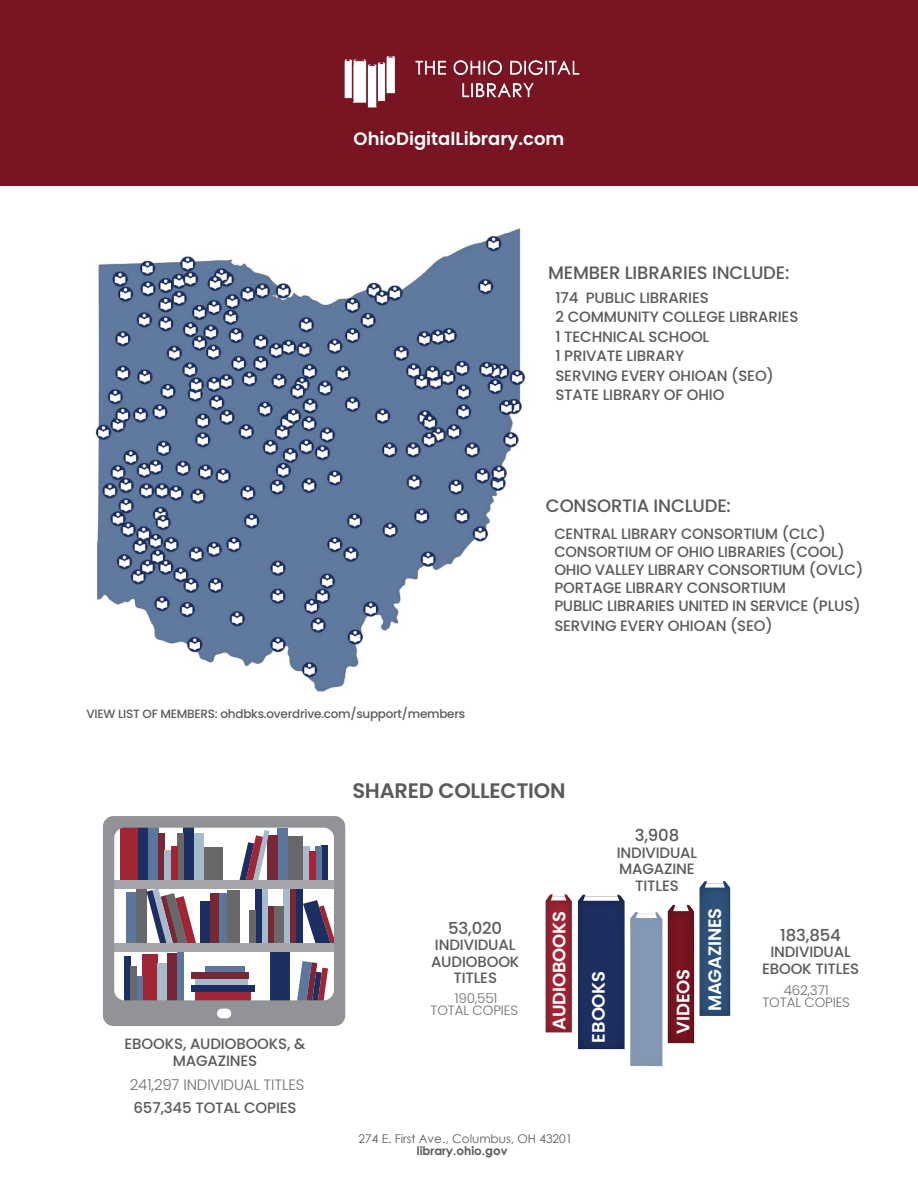
<style>
.page{position:relative;width:918px;height:1188px;background:#fff}
.page>*{position:absolute;margin:0;border:0;box-sizing:border-box;transform-origin:0 0}
.t1{font:600 21px "Poppins";letter-spacing:-.01em;color:#5a5a5a}
.t2{font:600 18px/39.2px "Poppins";letter-spacing:-.01em;color:#fff}
.t3{font:500 18px "Poppins";letter-spacing:-.01em;color:#5a5a5a}
.t4{font:500 16.5px "Poppins";letter-spacing:-.01em;color:#5a5a5a}
.t5{font:500 15px/16.5px "Poppins";letter-spacing:-.01em;color:#5a5a5a;text-align:center}
.t6{font:300 15px "Poppins";letter-spacing:-.01em;color:#6e6e6e}
.t7{font:300 13.5px "Poppins";letter-spacing:-.01em;color:#6e6e6e}
.t8{font:500 12px "Poppins";letter-spacing:-.02em;color:#5a5a5a}
.t9{font:12px "Century Gothic";color:#5a5a5a}
.t10{font:700 12px "Century Gothic";color:#5a5a5a}
</style>
<div class="page">
<img style="left:95px;top:228px;width:431px;height:464px">
<div style="left:0;top:0;width:918px;height:185px;background:#791422"></div>
<img style="left:545px;top:881px;width:186px;height:186px">
<svg style="left:103px;top:816px;width:242px;height:210px"></svg>
<div style="left:217px;top:1009px;width:14px;height:9px;background:#fff;border-radius:5px"></div>
<img style="left:344px;top:55px;width:236px;height:53px">
<p class="t2" style="left:354px;top:119px;width:212px">OhioDigitalLibrary.com</p>
<p class="t3" style="left:548px;top:262px;width:243px">MEMBER LIBRARIES INCLUDE:</p>
<p class="t5" style="left:555px;top:288px;width:244px;line-height:19.5px;text-align:left">174 PUBLIC LIBRARIES<br>2 COMMUNITY COLLEGE LIBRARIES<br>1 TECHNICAL SCHOOL<br>1 PRIVATE LIBRARY<br>SERVING EVERY OHIOAN (SEO)<br>STATE LIBRARY OF OHIO</p>
<p class="t3" style="left:546px;top:495px;width:187px">CONSORTIA INCLUDE:</p>
<p class="t8" style="left:86px;top:706px;width:380px">VIEW LIST OF MEMBERS: ohdbks.overdrive.com/support/members</p>
<p class="t5" style="left:554px;top:525px;width:311px;line-height:18px;text-align:left">CENTRAL LIBRARY CONSORTIUM (CLC)<br>CONSORTIUM OF OHIO LIBRARIES (COOL)<br>OHIO VALLEY LIBRARY CONSORTIUM (OVLC)<br>PORTAGE LIBRARY CONSORTIUM<br>PUBLIC LIBRARIES UNITED IN SERVICE (PLUS)</p>
<p class="t5" style="left:554px;top:618px;width:220px">SERVING EVERY OHIOAN (SEO)</p>
<p class="t5" style="left:125px;top:1036px;width:183px">EBOOKS, AUDIOBOOKS, &amp;<br>MAGAZINES</p>
<p class="t6" style="left:130px;top:1076px;width:176px">241,297 INDIVIDUAL TITLES</p>
<p class="t5" style="left:134px;top:1100px;width:165px">657,345 TOTAL COPIES</p>
<h1 class="t1" style="left:352px;top:779px;width:215px">SHARED COLLECTION</h1>
<p class="t4" style="left:635px;top:826px;width:46px">3,908</p>
<p class="t5" style="left:617px;top:844px;width:82px">INDIVIDUAL<br>MAGAZINE<br>TITLES</p>
<p class="t2" style="left:540px;top:1043px;width:133px;text-indent:13px;rotate:-90deg">AUDIOBOOKS<br>EBOOKS</p>
<p class="t2" style="left:667px;top:1011px;width:105px;line-height:31.8px;text-indent:-22px;rotate:-90deg">VIDEOS<br>MAGAZINES</p>
<p class="t4" style="left:448px;top:918px;width:55px">53,020</p>
<p class="t5" style="left:431px;top:937px;width:90px">INDIVIDUAL<br>AUDIOBOOK<br>TITLES</p>
<p class="t4" style="left:780px;top:925px;width:62px">183,854</p>
<p class="t5" style="left:762px;top:944px;width:99px">INDIVIDUAL<br>EBOOK TITLES</p>
<p class="t7" style="left:784px;top:982px;width:47px">462,371</p>
<p class="t7" style="left:455px;top:991px;width:44px">190,551</p>
<p class="t7" style="left:762px;top:994px;width:89px">TOTAL COPIES</p>
<p class="t7" style="left:431px;top:1003px;width:89px">TOTAL COPIES</p>
<p class="t9" style="left:359px;top:1130px;width:216px">274 E. First Ave., Columbus, OH 43201</p>
<p class="t10" style="left:417px;top:1142px;width:92px">library.ohio.gov</p>
</div>
